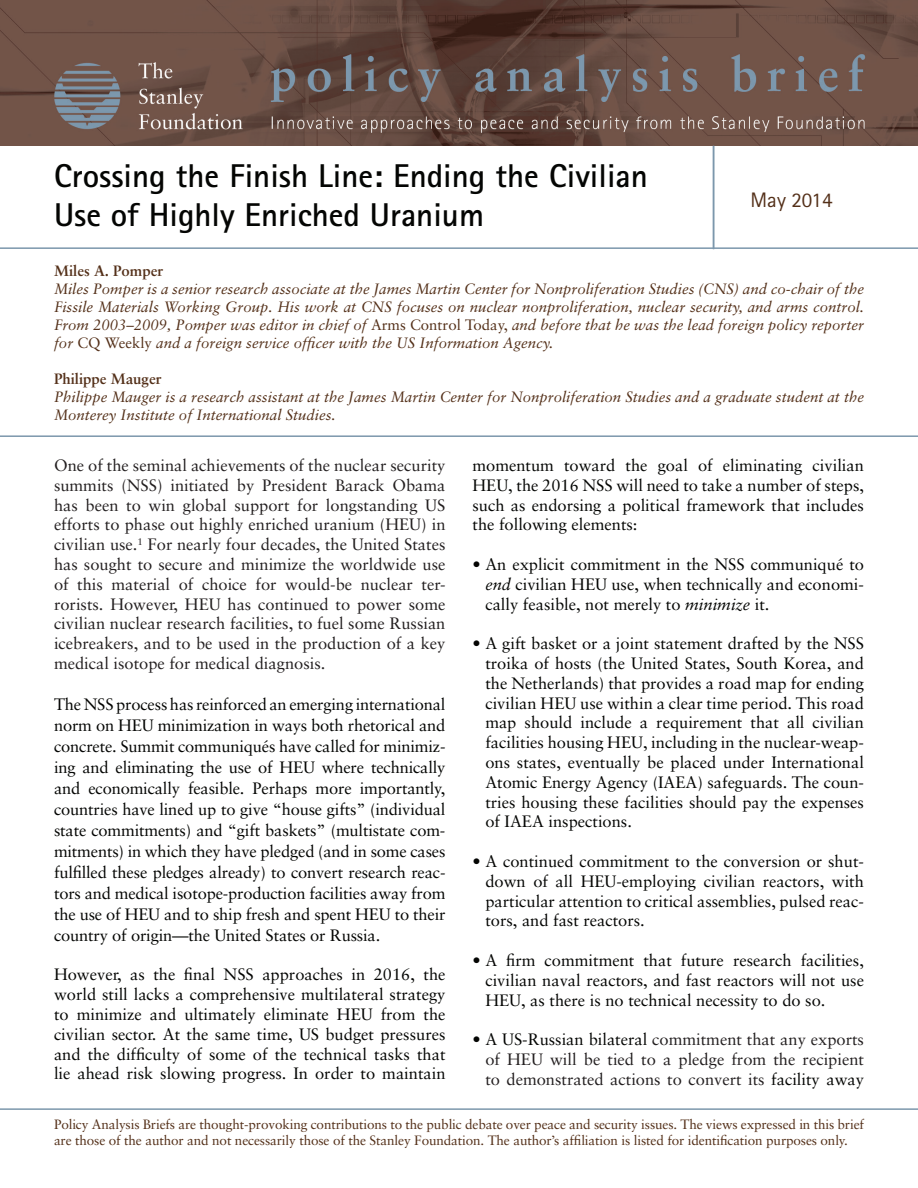
<style>
.page{position:relative;width:918px;height:1188px;background:#fff}
.page>*{position:absolute;margin:0;border:0;box-sizing:border-box;transform-origin:0 0}
.t1{font:700 33px/39.6px "Rotis Sans Serif Std";color:#040503}
.t2{font:21px "Rotis Sans Serif Std";color:#532f18}
.t3{font:16.5px/19.8px "Sabon LT";color:#040503;text-align:justify}
.t4{font:16.5px/19.8px "Sabon LT";color:#231f20;text-align:justify}
.t5{font:italic 15px/18px "Sabon LT";color:#532f18;text-align:justify}
.t6{font:700 15px "Sabon LT";color:#532f18}
.t7{font:13.5px/16.2px "Sabon LT";letter-spacing:-.01em;color:#532f18}
.s1{font-style:normal}
.s2{font-style:italic}
.s3{color:#040503}
</style>
<div class="page">
<hr style="left:0;top:247px;width:918px;height:2px;background:#7c97ac">
<hr style="left:0;top:1108px;width:918px;height:2px;background:#7c97ac">
<img style="left:0;top:0;width:918px;height:146px">
<hr style="left:0;top:435px;width:918px;height:2px;background:#7c97ac">
<hr style="left:713px;top:146px;width:1px;height:103px;background:#7c97ac">
<h1 class="t1" style="left:54px;top:155px;width:596px">Crossing the Finish Line: Ending the Civilian<br>Use of Highly Enriched Uranium</h1>
<p class="t2" style="left:751px;top:187px;width:84px">May 2014</p>
<p class="t6" style="left:54px;top:261px;width:111px">Miles A. Pomper</p>
<p class="t5" style="left:54px;top:280px;width:812px">Miles Pomper is a senior research associate at the James Martin Center for Nonproliferation Studies (CNS) and co-chair of the Fissile Materials Working Group. His work at CNS focuses on nuclear nonproliferation, nuclear security, and arms control.<br>From 2003–2009, Pomper was editor in chief of <span class="s1">Arms Control Today,</span> and before that he was the lead foreign policy reporter for <span class="s1">CQ Weekly</span> and a foreign service officer with the US Information Agency.</p>
<p class="t6" style="left:54px;top:369px;width:109px">Philippe Mauger</p>
<p class="t5" style="left:54px;top:388px;width:812px">Philippe Mauger is a research assistant at the James Martin Center for Nonproliferation Studies and a graduate student at the<br>Monterey Institute of International Studies.</p>
<p class="t4" style="left:54px;top:455px;width:393px">One of the seminal achievements of the nuclear security summits (NSS) initiated by President Barack Obama has been to win global support for longstanding US efforts to phase out highly enriched uranium (HEU) in civilian use.<sup>1</sup> For nearly four decades, the United States has sought to secure and minimize the worldwide use of this material of choice for would-be nuclear ter&shy;rorists. However, HEU has continued to power some civilian nuclear research facilities, to fuel some Russian icebreakers, and to be used in the production of a key medical isotope for medical diagnosis.</p>
<p class="t3" style="left:54px;top:693px;width:393px;line-height:21px">The NSS process has reinforced an emerging international norm on HEU minimization in ways both rhetorical and concrete. Summit communiqués have called for minimiz&shy;ing and eliminating the use of HEU where technically and economically feasible. Perhaps more importantly, countries have lined up to give “house gifts” (individual state commitments) and “gift baskets” (multistate com&shy;mitments) in which they have pledged (and in some cases fulfilled these pledges already) to convert research reac&shy;tors and medical isotope-production facilities away from the use of HEU and to ship fresh and spent HEU to their country of origin—the United States or Russia.</p>
<p class="t3" style="left:54px;top:965px;width:393px">However, as the final NSS approaches in 2016, the world still lacks a comprehensive multilateral strategy to minimize and ultimately eliminate HEU from the civilian sector. At the same time, US budget pressures and the difficulty of some of the technical tasks that lie ahead risk slowing progress. In order to maintain</p>
<p class="t3" style="left:473px;top:455px;width:393px">momentum toward the goal of eliminating civilian HEU, the 2016 NSS will need to take a number of steps, such as endorsing a political framework that includes the following elements:</p>
<p class="t3" style="left:485px;top:554px;width:380px;text-indent:-13px">• An explicit commitment in the NSS communiqué to <span class="s2">end</span> civilian HEU use, when technically and economi&shy;cally feasible, not merely to <span class="s2">minimize</span> it.</p>
<p class="t3" style="left:485px;top:633px;width:380px;text-indent:-13px">• A gift basket or a joint statement drafted by the NSS troika of hosts (the United States, South Korea, and the Netherlands) that provides a road map for ending civilian HEU use within a clear time period. This road map should include a requirement that all civilian facilities housing HEU, including in the nuclear-weap&shy;ons states, eventually be placed under International Atomic Energy Agency (IAEA) safeguards. The coun&shy;tries housing these facilities should pay the expenses of IAEA inspections.</p>
<p class="t3" style="left:485px;top:851px;width:380px;text-indent:-13px">• A continued commitment to the conversion or shut&shy;down of all HEU-employing civilian reactors, with particular attention to critical assemblies, pulsed reac&shy;tors, and fast reactors.</p>
<p class="t3" style="left:485px;top:950px;width:380px;text-indent:-13px">• A firm commitment that future research facilities, civilian naval reactors, and fast reactors will not use HEU, as there is no technical necessity to do so.</p>
<p class="t4" style="left:485px;top:1029px;width:380px;text-indent:-13px"><span class="s3">• A US-Russian bilateral</span> commitment that any exports of HEU will be tied to a pledge from the recipient to demonstrated actions to convert its <span class="s3">facility away</span></p>
<p class="t7" style="left:54px;top:1116px;width:812px">Policy Analysis Briefs are thought-provoking contributions to the public debate over peace and security issues. The views expressed in this brief are those of the author and not necessarily those of the Stanley Foundation. The author’s affiliation is listed for identification purposes only.</p>
</div>
